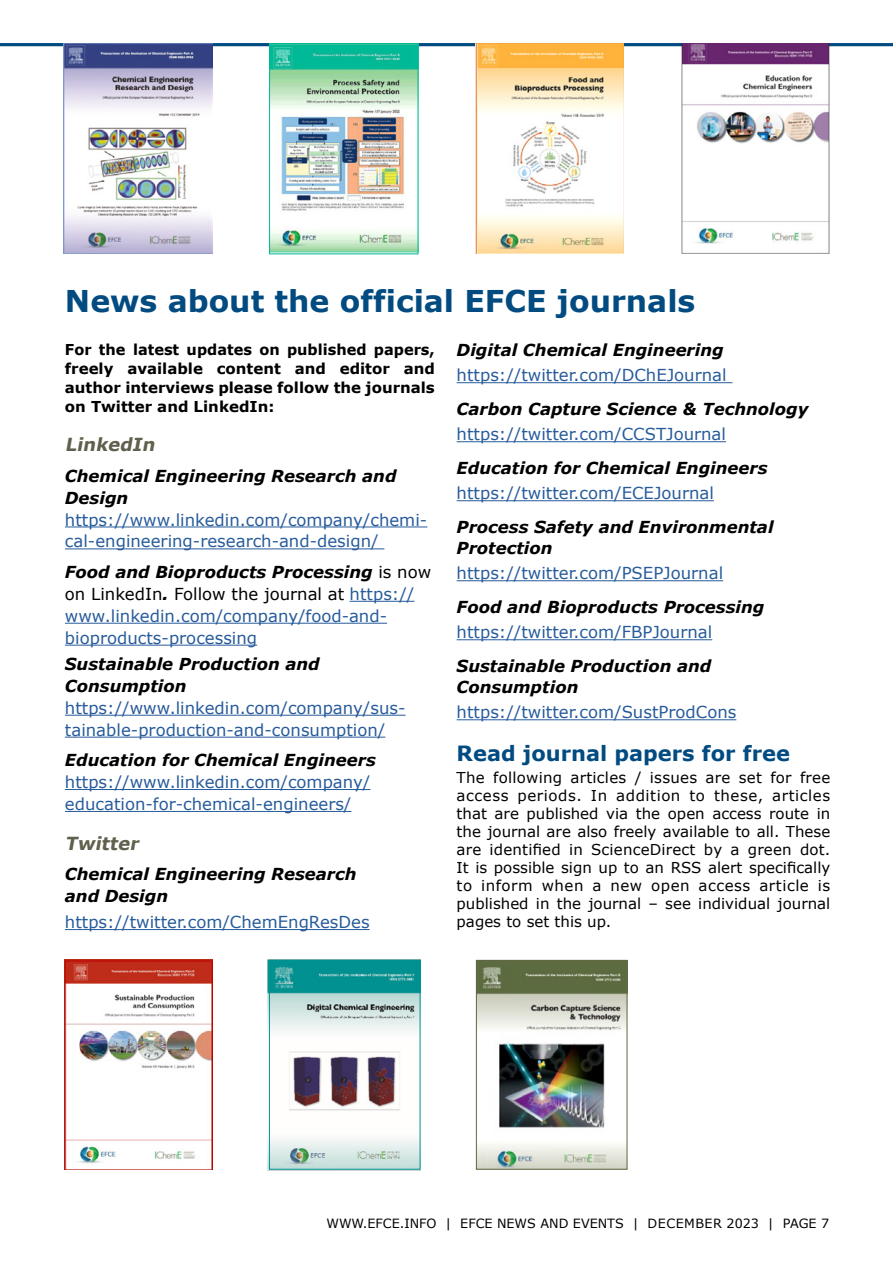
<style>
.page{position:relative;width:893px;height:1263px;background:#fff}
.page>*{position:absolute;margin:0;border:0;box-sizing:border-box;transform-origin:0 0}
.Event_head{font:700 30px "Verdana";color:#024b81}
.Event_head-2{font:700 21px "Verdana";color:#024b81}
.body{font:italic 700 18px "Verdana";color:#60604d}
.Event_head-3{font:italic 700 18px "Verdana";color:#60604d}
.body-2{font:16.5px/21.9px "Verdana";color:#275b9b}
.t1{font:italic 700 16.5px/21px "Verdana";color:#000}
.body-3{font:15px/18px "Verdana";color:#000;text-align:justify}
.t2{font:700 15px/18.9px "Verdana";color:#000;text-align:justify}
.t3{font:12.75px "Verdana";color:#000}
.s1{font-weight:700;font-style:italic;color:#000}
.s2{color:#000}
</style>
<div class="page">
<hr style="left:0;top:43px;width:893px;height:3px;background:#024b81">
<hr style="left:65px;top:526px;width:362px;height:1px;background:#275b9b">
<hr style="left:65px;top:548px;width:319px;height:1px;background:#275b9b">
<hr style="left:350px;top:601px;width:64px;height:1px;background:#275b9b">
<hr style="left:65px;top:623px;width:322px;height:1px;background:#275b9b">
<hr style="left:65px;top:645px;width:192px;height:1px;background:#275b9b">
<hr style="left:65px;top:715px;width:341px;height:1px;background:#275b9b">
<hr style="left:65px;top:737px;width:320px;height:1px;background:#275b9b">
<hr style="left:65px;top:789px;width:305px;height:1px;background:#275b9b">
<hr style="left:65px;top:811px;width:286px;height:1px;background:#275b9b">
<hr style="left:65px;top:929px;width:305px;height:1px;background:#275b9b">
<hr style="left:457px;top:382px;width:275px;height:1px;background:#275b9b">
<hr style="left:457px;top:441px;width:269px;height:1px;background:#275b9b">
<hr style="left:457px;top:500px;width:257px;height:1px;background:#275b9b">
<hr style="left:457px;top:580px;width:266px;height:1px;background:#275b9b">
<hr style="left:457px;top:639px;width:255px;height:1px;background:#275b9b">
<hr style="left:457px;top:719px;width:279px;height:1px;background:#275b9b">
<img style="left:64px;top:44px;width:148px;height:209px">
<img style="left:271px;top:45px;width:145px;height:207px">
<div style="left:269px;top:43px;width:149px;height:211px;border:1px solid #00ba96"></div>
<img style="left:475px;top:44px;width:149px;height:210px">
<img style="left:681px;top:44px;width:148px;height:210px">
<img style="left:64px;top:959px;width:148px;height:210px">
<img style="left:267px;top:959px;width:153px;height:212px">
<img style="left:478px;top:962px;width:147px;height:205px">
<div style="left:269px;top:960px;width:151px;height:209px;border:1px solid #019191"></div>
<div style="left:476px;top:960px;width:151px;height:209px;border:1px solid #626643"></div>
<p class="Event_head" style="left:65px;top:280px;width:632px">News about the official EFCE journals</p>
<p class="t2" style="left:65px;top:340px;width:371px">For the latest updates on published papers, freely available content and editor and author interviews please follow the journals on Twitter and LinkedIn:</p>
<p class="body" style="left:65px;top:432px;width:96px">LinkedIn</p>
<p class="body-2" style="left:65px;top:464px;width:364px"><span class="s1">Chemical Engineering Research and<br>Design </span>https://www.linkedin.com/company/chemi&shy;cal-engineering-research-and-design/</p>
<p class="body-2" style="left:65px;top:561px;width:368px"><span class="s1">Food and Bioproducts Processing</span> <span class="s2">is now on LinkedIn</span><span class="s1">.</span> <span class="s2">Follow the journal at</span> https:// www.linkedin.com/company/food-and&shy;bioproducts-processing</p>
<p class="body-2" style="left:65px;top:653px;width:342px"><span class="s1">Sustainable Production and<br>Consumption </span>https://www.linkedin.com/company/sus&shy;tainable-production-and-consumption/</p>
<p class="body-2" style="left:65px;top:749px;width:312px"><span class="s1">Education for Chemical Engineers </span>https://www.linkedin.com/company/ education-for-chemical-engineers/</p>
<p class="Event_head-3" style="left:65px;top:830px;width:79px">Twitter</p>
<p class="t1" style="left:65px;top:863px;width:293px;line-height:21.9px">Chemical Engineering Research and Design</p>
<p class="body-2" style="left:65px;top:911px;width:306px">https://twitter.com/ChemEngResDes</p>
<p class="t1" style="left:457px;top:339px;width:269px">Digital Chemical Engineering</p>
<p class="body-2" style="left:457px;top:364px;width:272px">https://twitter.com/DChEJournal</p>
<p class="t1" style="left:457px;top:398px;width:353px">Carbon Capture Science &amp; Technology</p>
<p class="body-2" style="left:457px;top:423px;width:271px">https://twitter.com/CCSTJournal</p>
<p class="t1" style="left:457px;top:457px;width:312px">Education for Chemical Engineers</p>
<p class="body-2" style="left:457px;top:482px;width:259px">https://twitter.com/ECEJournal</p>
<p class="t1" style="left:457px;top:516px;width:318px">Process Safety and Environmental<br>Protection</p>
<p class="body-2" style="left:457px;top:562px;width:268px">https://twitter.com/PSEPJournal</p>
<p class="t1" style="left:457px;top:596px;width:309px">Food and Bioproducts Processing</p>
<p class="body-2" style="left:457px;top:621px;width:257px">https://twitter.com/FBPJournal</p>
<p class="t1" style="left:457px;top:655px;width:256px">Sustainable Production and<br>Consumption</p>
<p class="body-2" style="left:457px;top:701px;width:281px">https://twitter.com/SustProdCons</p>
<p class="Event_head-2" style="left:457px;top:738px;width:335px">Read journal papers for free</p>
<p class="body-3" style="left:457px;top:768px;width:375px">The following articles / issues are set for free access periods. In addition to these, articles that are published via the open access route in the journal are also freely available to all. These are identified in ScienceDirect by a green dot.<br>It is possible sign up to an RSS alert specifically to inform when a new open access article is published in the journal – see individual journal pages to set this up.</p>
<p class="t3" style="left:326px;top:1215px;width:504px">WWW.EFCE.INFO | EFCE NEWS AND EVENTS | DECEMBER 2023 | PAGE 7</p>
</div>
